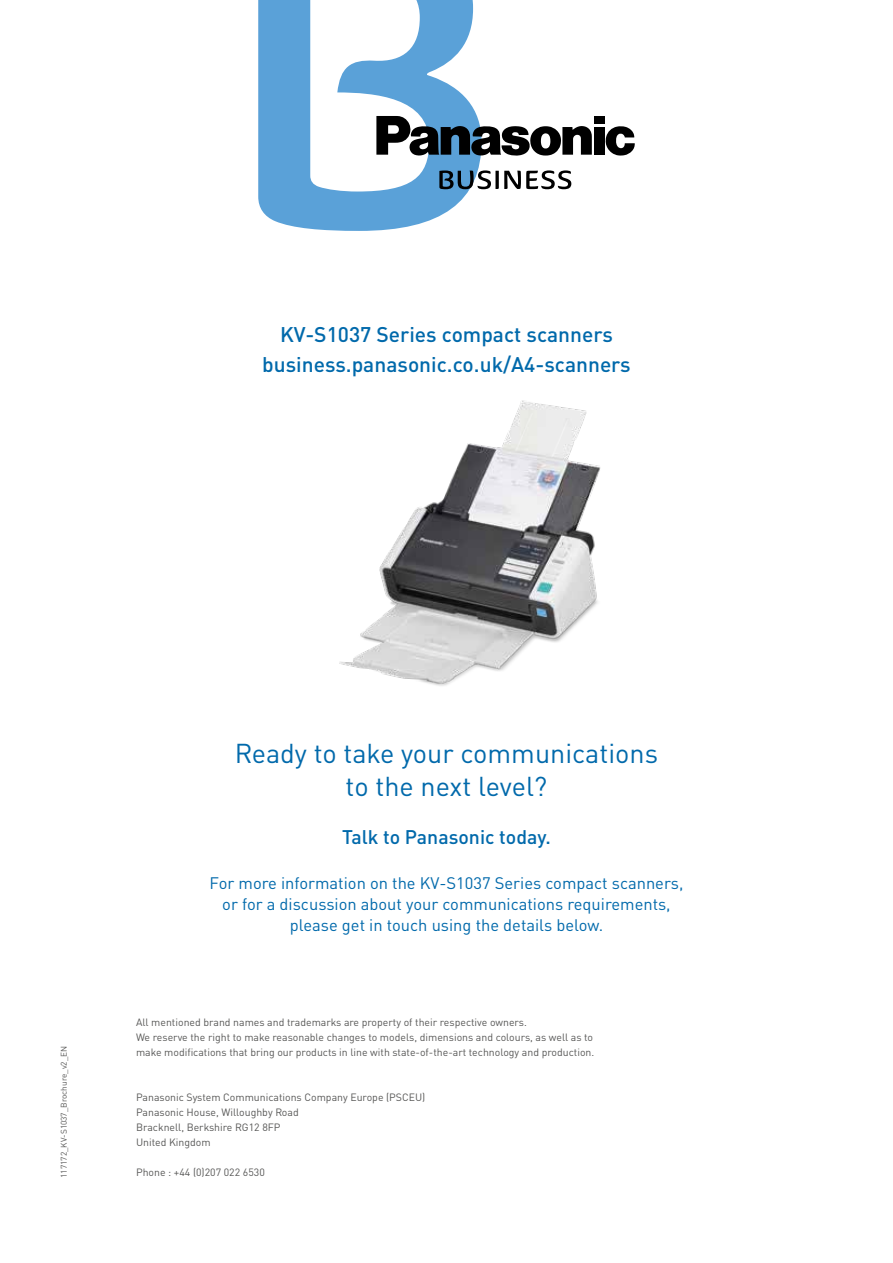
<style>
.page{position:relative;width:893px;height:1263px;background:#fff}
.page>*{position:absolute;margin:0;border:0;box-sizing:border-box;transform-origin:0 0}
.t1{font:27px/33px "DIN Pro";color:#0069ab;text-align:center}
.t2{font:500 21px/30px "DIN Pro";color:#0069ab;text-align:center}
.t3{font:500 19.5px "DIN Pro";color:#0069ab}
.t4{font:16.5px/21px "DIN Pro";color:#0069ab;text-align:center}
.t5{font:10.5px/15px "DIN Pro";color:#575756}
.t6{font:8.25px "DIN Pro";color:#575756}
</style>
<div class="page">
<img style="left:339px;top:400px;width:262px;height:286px">
<svg style="left:258px;top:0;width:223px;height:231px;fill:#5aa1d8"></svg>
<svg style="left:605px;top:126px;width:30px;height:30px"></svg>
<div style="left:594px;top:116px;width:10px;height:7px;background:#000"></div>
<div style="left:594px;top:127px;width:10px;height:28px;background:#000"></div>
<svg style="left:376px;top:116px;width:216px;height:40px"></svg>
<svg style="left:439px;top:170px;width:132px;height:19px"></svg>
<h2 class="t2" style="left:262px;top:317px;width:370px">KV-S1037 Series compact scanners business.panasonic.co.uk/A4-scanners</h2>
<p class="t6" style="left:57px;top:1178px;width:134px;rotate:-90deg">117172_KV-S1037_Brochure_v2_EN</p>
<h1 class="t1" style="left:235px;top:734px;width:425px">Ready to take your communications to the next level?</h1>
<h3 class="t3" style="left:342px;top:821px;width:210px">Talk to Panasonic today.</h3>
<h3 class="t4" style="left:210px;top:871px;width:475px">For more information on the KV-S1037 Series compact scanners, or for a discussion about your communications requirements, please get in touch using the details below.</h3>
<p class="t5" style="left:136px;top:1014px;width:460px">All mentioned brand names and trademarks are property of their respective owners.<br>We reserve the right to make reasonable changes to models, dimensions and colours, as well as to make modifications that bring our products in line with state-of-the-art technology and production.</p>
<p class="t5" style="left:136px;top:1089px;width:291px">Panasonic System Communications Company Europe (PSCEU)<br>Panasonic House, Willoughby Road<br>Bracknell, Berkshire RG12 8FP<br>United Kingdom</p>
<p class="t5" style="left:136px;top:1164px;width:130px">Phone : +44 (0)207 022 6530</p>
</div>
